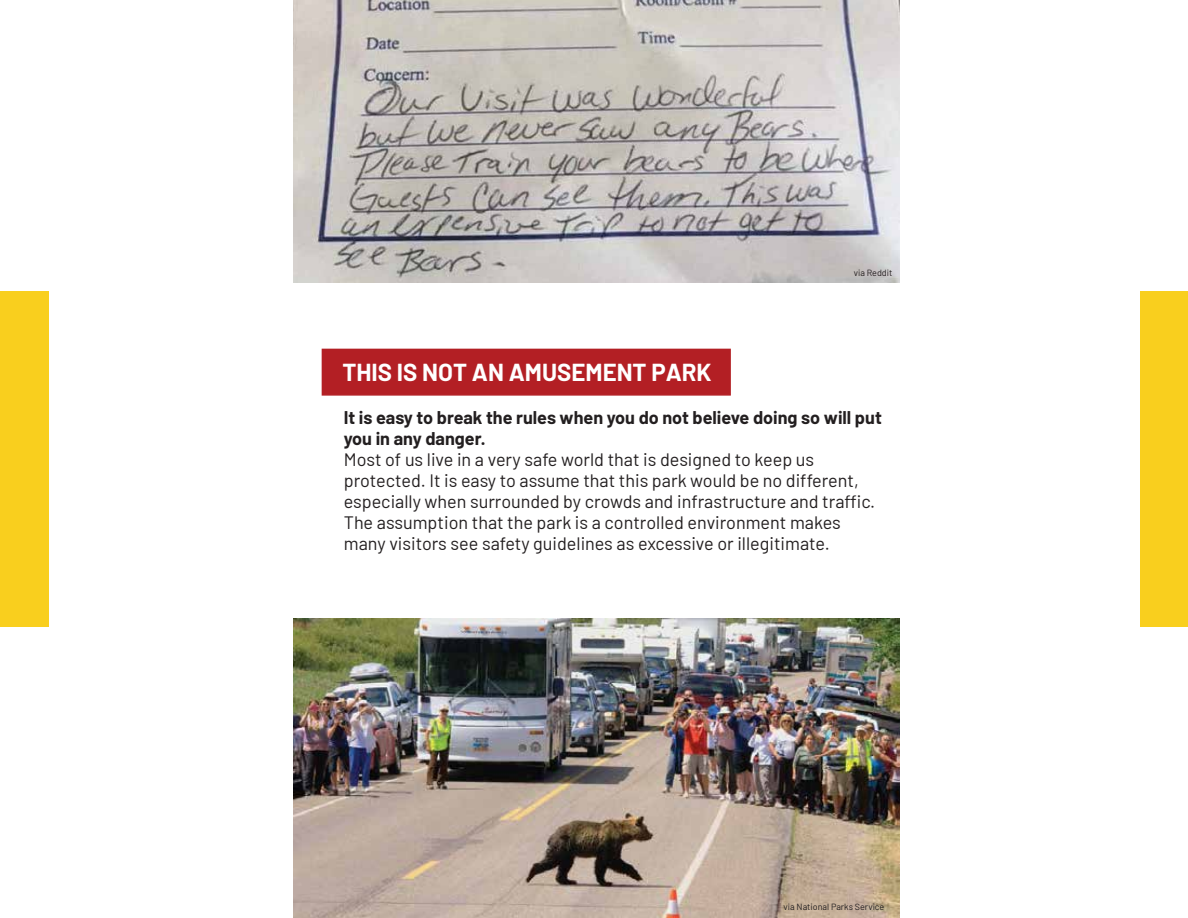
<style>
.page{position:relative;width:1188px;height:918px;background:#fff}
.page>*{position:absolute;margin:0;border:0;box-sizing:border-box;transform-origin:0 0}
.t1{font:700 24px "Barlow";color:#fff}
.t2{font:18px/21px "Barlow";color:#231f20}
.t3{font:700 18px/21px "Barlow";color:#231f20}
.t4{font:9px "Barlow";color:#231f20}
</style>
<div class="page">
<div style="left:322px;top:349px;width:409px;height:47px;background:#b31f24;border:2px solid #b31f24"></div>
<img style="left:293px;top:0;width:606px;height:283px">
<img style="left:293px;top:618px;width:606px;height:300px">
<div style="left:0;top:291px;width:48px;height:336px;background:#f9cf1e"></div>
<div style="left:1140px;top:291px;width:48px;height:336px;background:#f9cf1e"></div>
<h1 class="t1" style="left:342px;top:355px;width:371px">THIS IS NOT AN AMUSEMENT PARK</h1>
<p class="t4" style="left:854px;top:267px;width:40px">via Reddit</p>
<p class="t3" style="left:344px;top:406px;width:540px">It is easy to break the rules when you do not believe doing so will put you in any danger.</p>
<p class="t2" style="left:344px;top:448px;width:533px">Most of us live in a very safe world that is designed to keep us protected. It is easy to assume that this park would be no different, especially when surrounded by crowds and infrastructure and traffic.<br>The assumption that the park is a controlled environment makes many visitors see safety guidelines as excessive or illegitimate.</p>
<p class="t4" style="left:784px;top:900px;width:102px">via National Parks Service</p>
</div>
